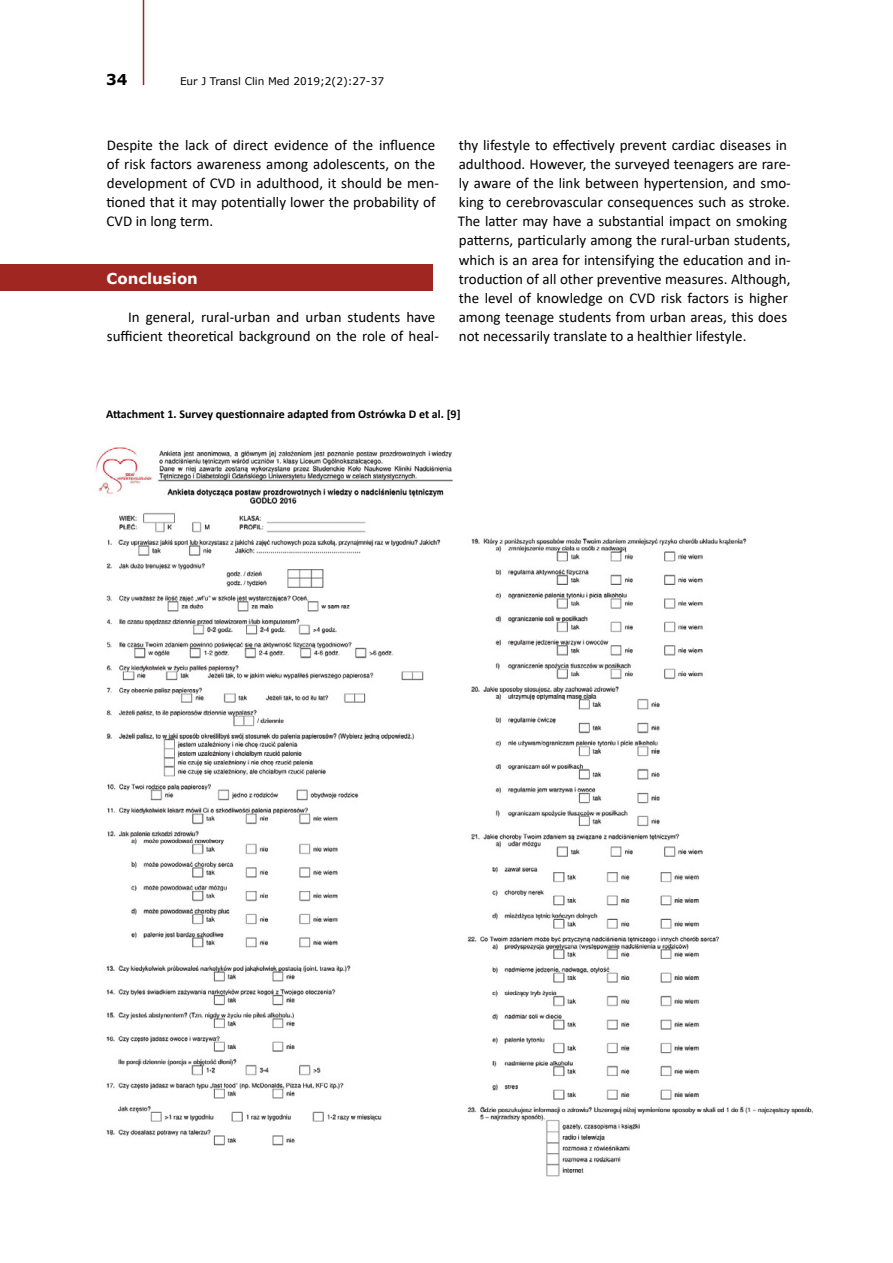
<style>
.page{position:relative;width:893px;height:1263px;background:#fff}
.page>*{position:absolute;margin:0;border:0;box-sizing:border-box;transform-origin:0 0}
.t1{font:15px/19.2px "Calibri";color:#000}
.t2{font:700 15px "Verdana";color:#fff}
.t3{font:700 15px "Verdana";color:#000}
.t4{font:700 12px "Calibri";color:#000}
.t5{font:10.5px "Verdana";color:#000}
</style>
<div class="page">
<hr style="left:143px;top:0;width:1px;height:85px;background:#a02621">
<img style="left:467px;top:867px;width:346px;height:310px">
<img style="left:471px;top:538px;width:276px;height:319px">
<img style="left:106px;top:965px;width:276px;height:181px">
<div style="left:0;top:264px;width:432px;height:27px;background:#a02621"></div>
<img style="left:95px;top:447px;width:358px;height:501px">
<p class="t3" style="left:106px;top:69px;width:23px">34</p>
<p class="t5" style="left:180px;top:74px;width:206px">Eur J Transl Clin Med 2019;2(2):27-37</p>
<p class="t1" style="left:106px;top:135px;width:334px">Despite the lack of direct evidence of the influence of risk factors awareness among adolescents, on the development of CVD in adulthood, it should be men&shy;tioned that it may potentially lower the probability of CVD in long term.</p>
<p class="t2" style="left:107px;top:268px;width:93px">Conclusion</p>
<p class="t1" style="left:107px;top:307px;width:334px;text-align:right">In general, rural-urban and urban students have sufficient theoretical background on the role of heal-</p>
<p class="t1" style="left:458px;top:135px;width:335px">thy lifestyle to effectively prevent cardiac diseases in adulthood. However, the surveyed teenagers are rare&shy;ly aware of the link between hypertension, and smo&shy;king to cerebrovascular consequences such as stroke.<br>The latter may have a substantial impact on smoking patterns, particularly among the rural-urban students, which is an area for intensifying the education and in&shy;troduction of all other preventive measures. Although, the level of knowledge on CVD risk factors is higher among teenage students from urban areas, this does not necessarily translate to a healthier lifestyle.</p>
<p class="t4" style="left:106px;top:405px;width:356px">Attachment 1. Survey questionnaire adapted from Ostrówka D et al. [9]</p>
</div>
